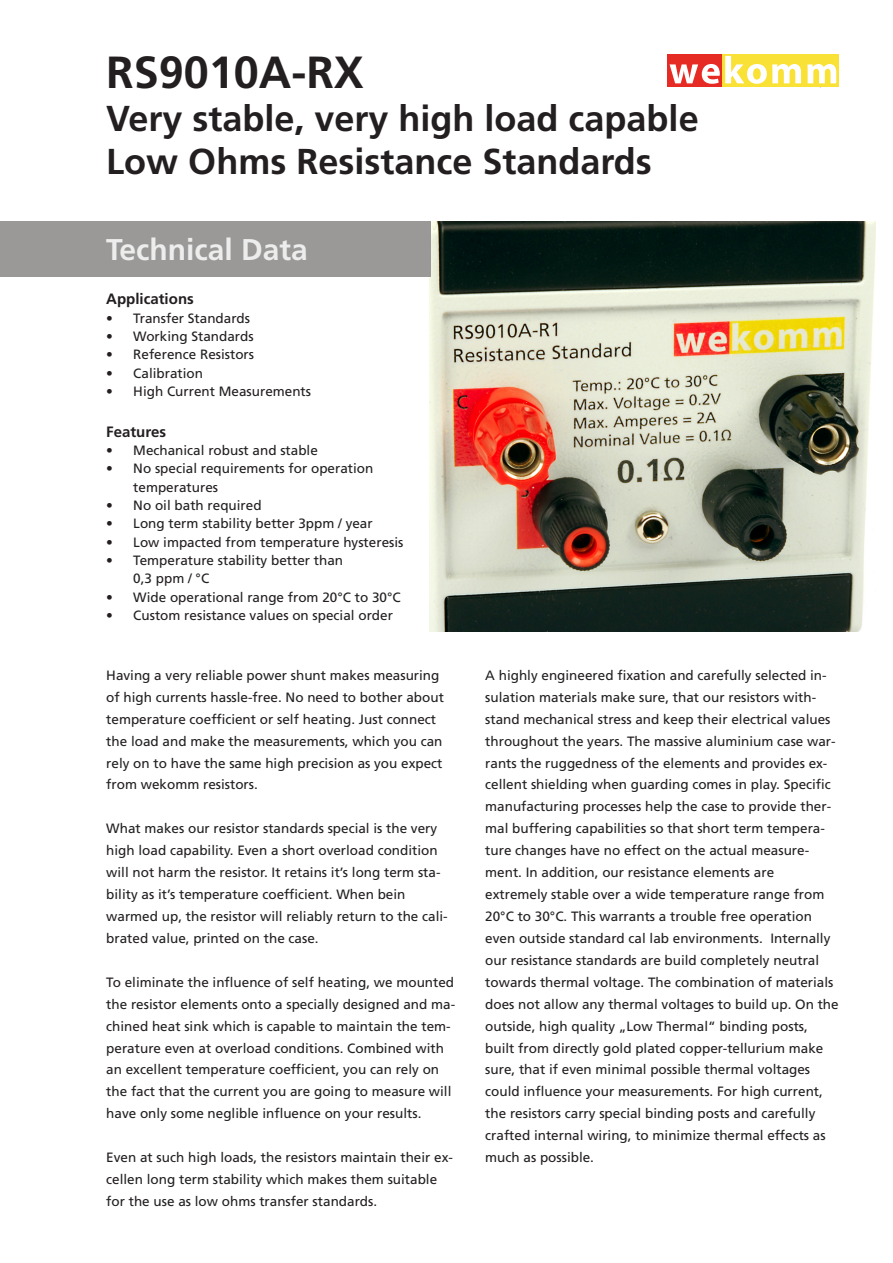
<style>
.page{position:relative;width:893px;height:1263px;background:#fff}
.page>*{position:absolute;margin:0;border:0;box-sizing:border-box;transform-origin:0 0}
.t1{font:700 45px "Frutiger LT Std";color:#231f20}
.t2{font:700 36px/43.2px "Frutiger LT Std";color:#231f20}
.t3{font:700 30px "Frutiger LT Std";color:#ecedec}
.t4{font:700 15px "Frutiger LT Std";color:#231f20}
.t5{font:13.5px/21.9px "Frutiger LT Std";color:#231f20}
</style>
<div class="page">
<img style="left:430px;top:221px;width:445px;height:410px">
<div style="left:0;top:221px;width:430px;height:56px;background:#9a9998"></div>
<div style="left:667px;top:54px;width:55px;height:33px;background:#e62b24"></div>
<div style="left:722px;top:54px;width:117px;height:33px;background:#fae136"></div>
<svg style="left:670px;top:56px;width:131px;height:28px"></svg>
<svg style="left:807px;top:64px;width:29px;height:19px"></svg>
<h1 class="t1" style="left:106px;top:54px;width:259px">RS9010A-RX</h1>
<h2 class="t2" style="left:106px;top:100px;width:594px">Very stable, very high load capable<br>Low Ohms Resistance Standards</h2>
<h3 class="t3" style="left:106px;top:237px;width:203px">Technical Data</h3>
<p class="t4" style="left:106px;top:293px;width:89px">Applications</p>
<p class="t5" style="left:106px;top:308px;width:145px">• Transfer Standards</p>
<p class="t5" style="left:106px;top:327px;width:149px">• Working Standards</p>
<p class="t5" style="left:106px;top:345px;width:149px">• Reference Resistors</p>
<p class="t5" style="left:106px;top:363px;width:98px">• Calibration</p>
<p class="t5" style="left:106px;top:382px;width:206px">• High Current Measurements</p>
<p class="t4" style="left:106px;top:425px;width:61px">Features</p>
<p class="t5" style="left:106px;top:441px;width:213px">• Mechanical robust and stable</p>
<p class="t5" style="left:133px;top:461px;width:242px;line-height:18.3px;text-indent:-27px">• No special requirements for operation temperatures</p>
<p class="t5" style="left:106px;top:496px;width:157px">• No oil bath required</p>
<p class="t5" style="left:106px;top:514px;width:268px">• Long term stability better 3ppm / year</p>
<p class="t5" style="left:106px;top:532px;width:299px">• Low impacted from temperature hysteresis</p>
<p class="t5" style="left:133px;top:552px;width:211px;line-height:18.3px;text-indent:-27px">• Temperature stability better than<br>0,3 ppm / °C</p>
<p class="t5" style="left:106px;top:587px;width:296px">• Wide operational range from 20°C to 30°C</p>
<p class="t5" style="left:106px;top:606px;width:288px">• Custom resistance values on special order</p>
<p class="t5" style="left:106px;top:665px;width:339px">Having a very reliable power shunt makes measuring of high currents hassle-free. No need to bother about temperature coefficient or self heating. Just connect the load and make the measurements, which you can rely on to have the same high precision as you expect from wekomm resistors.</p>
<p class="t5" style="left:106px;top:819px;width:343px">What makes our resistor standards special is the very high load capability. Even a short overload condition will not harm the resistor. It retains it’s long term sta&shy;bility as it’s temperature coefficient. When bein warmed up, the resistor will reliably return to the cali&shy;brated value, printed on the case.</p>
<p class="t5" style="left:106px;top:972px;width:350px">To eliminate the influence of self heating, we mounted the resistor elements onto a specially designed and ma&shy;chined heat sink which is capable to maintain the tem&shy;perature even at overload conditions. Combined with an excellent temperature coefficient, you can rely on the fact that the current you are going to measure will have only some neglible influence on your results.</p>
<p class="t5" style="left:106px;top:1148px;width:348px">Even at such high loads, the resistors maintain their ex&shy;cellen long term stability which makes them suitable for the use as low ohms transfer standards.</p>
<p class="t5" style="left:485px;top:665px;width:355px">A highly engineered fixation and carefully selected in&shy;sulation materials make sure, that our resistors with&shy;stand mechanical stress and keep their electrical values throughout the years. The massive aluminium case war&shy;rants the ruggedness of the elements and provides ex&shy;cellent shielding when guarding comes in play. Specific manufacturing processes help the case to provide ther&shy;mal buffering capabilities so that short term tempera&shy;ture changes have no effect on the actual measure&shy;ment. In addition, our resistance elements are extremely stable over a wide temperature range from 20°C to 30°C. This warrants a trouble free operation even outside standard cal lab environments. Internally our resistance standards are build completely neutral towards thermal voltage. The combination of materials does not allow any thermal voltages to build up. On the outside, high quality „Low Thermal“ binding posts, built from directly gold plated copper-tellurium make sure, that if even minimal possible thermal voltages could influence your measurements. For high current, the resistors carry special binding posts and carefully crafted internal wiring, to minimize thermal effects as much as possible.</p>
</div>
